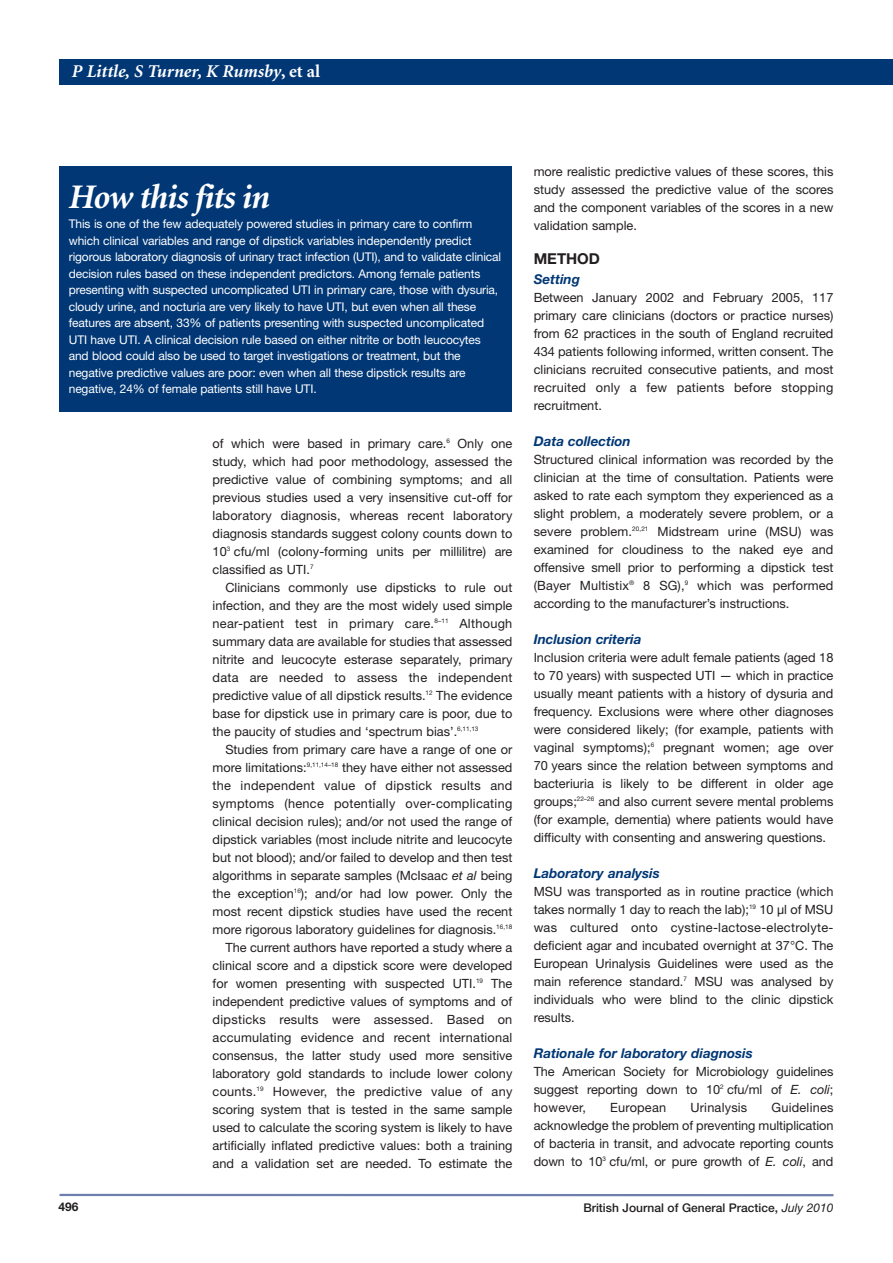
<style>
.page{position:relative;width:893px;height:1263px;background:#fff}
.page>*{position:absolute;margin:0;border:0;box-sizing:border-box;transform-origin:0 0}
.t1{font:italic 700 34.5px "Minion";letter-spacing:-.03em;color:#fff}
.t2{font:italic 700 18px "Minion";color:#fff}
.t3{font:700 15px "Helvetica Neue";color:#231f20}
.t4{font:italic 700 13.5px "Helvetica Neue";color:#013775}
.t5{font:12.75px/18px "Helvetica Neue";color:#231f20;text-align:justify}
.t6{font:12px/16.5px "Helvetica Neue";letter-spacing:-.01em;color:#fff}
.t7{font:500 12px "Helvetica Neue";color:#231f20}
.t8{font:700 12px "Helvetica Neue";color:#231f20}
.s1{font-style:normal}
.s2{font-style:italic}
.s3{font-weight:400;font-style:italic}
</style>
<div class="page">
<div style="left:60px;top:60px;width:833px;height:25px;background:#013775"></div>
<hr style="left:60px;top:1194px;width:773px;height:2px;background:#6e7fad">
<div style="left:59px;top:167px;width:453px;height:245px;background:#013775"></div>
<h2 class="t2" style="left:72px;top:64px;width:250px">P Little, S Turner, K Rumsby<span class="s1">, et al</span></h2>
<h1 class="t1" style="left:69px;top:183px;width:203px">How this fits in</h1>
<p class="t6" style="left:69px;top:217px;width:434px">This is one of the few adequately powered studies in primary care to confirm which clinical variables and range of dipstick variables independently predict rigorous laboratory diagnosis of urinary tract infection (UTI), and to validate clinical decision rules based on these independent predictors. Among female patients presenting with suspected uncomplicated UTI in primary care, those with dysuria, cloudy urine, and nocturia are very likely to have UTI, but even when all these features are absent, 33% of patients presenting with suspected uncomplicated UTI have UTI. A clinical decision rule based on either nitrite or both leucocytes and blood could also be used to target investigations or treatment, but the negative predictive values are poor: even when all these dipstick results are negative, 24% of female patients still have UTI.</p>
<p class="t5" style="left:213px;top:435px;width:301px">of which were based in primary care.<sup>6</sup> Only one study, which had poor methodology, assessed the predictive value of combining symptoms; and all previous studies used a very insensitive cut-off for laboratory diagnosis, whereas recent laboratory diagnosis standards suggest colony counts down to 10<sup>3</sup> cfu/ml (colony-forming units per millilitre) are classified as UTI.<sup>7</sup></p>
<p class="t5" style="left:213px;top:579px;width:301px;text-indent:13px">Clinicians commonly use dipsticks to rule out infection, and they are the most widely used simple near-patient test in primary care.<sup>8–11</sup> Although summary data are available for studies that assessed nitrite and leucocyte esterase separately, primary data are needed to assess the independent predictive value of all dipstick results.<sup>12</sup> The evidence base for dipstick use in primary care is poor, due to the paucity of studies and ‘spectrum bias’.<sup>6,11,13</sup></p>
<p class="t5" style="left:213px;top:741px;width:301px;text-align:right">Studies from primary care have a range of one or more limitations:<sup>9,11,14–18</sup> they have either not assessed the independent value of dipstick results and symptoms (hence potentially over-complicating clinical decision rules); and/or not used the range of dipstick variables (most include nitrite and leucocyte but not blood); and/or failed to develop and then test algorithms in separate samples (McIsaac <span class="s2">et al</span> being the exception<sup>16</sup>); and/or had low power. Only the most recent dipstick studies have used the recent more rigorous laboratory guidelines for diagnosis.<sup>16,18<br></sup>The current authors have reported a study where a clinical score and a dipstick score were developed for women presenting with suspected UTI.<sup>19</sup> The independent predictive values of symptoms and of dipsticks results were assessed. Based on accumulating evidence and recent international consensus, the latter study used more sensitive laboratory gold standards to include lower colony counts.<sup>19</sup> However, the predictive value of any scoring system that is tested in the same sample used to calculate the scoring system is likely to have artificially inflated predictive values: both a training and a validation set are needed. To estimate the</p>
<p class="t5" style="left:534px;top:163px;width:301px">more realistic predictive values of these scores, this study assessed the predictive value of the scores and the component variables of the scores in a new validation sample.</p>
<p class="t3" style="left:534px;top:253px;width:68px">METHOD</p>
<p class="t4" style="left:534px;top:274px;width:48px">Setting</p>
<p class="t5" style="left:534px;top:289px;width:301px">Between January 2002 and February 2005, 117 primary care clinicians (doctors or practice nurses) from 62 practices in the south of England recruited 434 patients following informed, written consent. The clinicians recruited consecutive patients, and most recruited only a few patients before stopping recruitment.</p>
<p class="t4" style="left:534px;top:436px;width:99px">Data collection</p>
<p class="t5" style="left:534px;top:451px;width:301px">Structured clinical information was recorded by the clinician at the time of consultation. Patients were asked to rate each symptom they experienced as a slight problem, a moderately severe problem, or a severe problem.<sup>20,21</sup> Midstream urine (MSU) was examined for cloudiness to the naked eye and offensive smell prior to performing a dipstick test (Bayer Multistix<sup>®</sup> 8 SG),<sup>9</sup> which was performed according to the manufacturer’s instructions.</p>
<p class="t4" style="left:534px;top:634px;width:109px">Inclusion criteria</p>
<p class="t5" style="left:534px;top:649px;width:301px">Inclusion criteria were adult female patients (aged 18 to 70 years) with suspected UTI — which in practice usually meant patients with a history of dysuria and frequency. Exclusions were where other diagnoses were considered likely; (for example, patients with vaginal symptoms);<sup>6</sup> pregnant women; age over 70 years since the relation between symptoms and bacteriuria is likely to be different in older age groups;<sup>22–26</sup> and also current severe mental problems (for example, dementia) where patients would have difficulty with consenting and answering questions.</p>
<p class="t4" style="left:534px;top:868px;width:128px">Laboratory analysis</p>
<p class="t5" style="left:534px;top:883px;width:301px">MSU was transported as in routine practice (which takes normally 1 day to reach the lab);<sup>19</sup> 10 µl of MSU was cultured onto cystine-lactose-electrolyte&shy;deficient agar and incubated overnight at 37°C. The European Urinalysis Guidelines were used as the main reference standard.<sup>7</sup> MSU was analysed by individuals who were blind to the clinic dipstick results.</p>
<p class="t4" style="left:534px;top:1048px;width:221px">Rationale for laboratory diagnosis</p>
<p class="t5" style="left:534px;top:1063px;width:301px">The American Society for Microbiology guidelines suggest reporting down to 10<sup>2</sup> cfu/ml of <span class="s2">E. coli</span>; however,</p>
<p class="t5" style="left:534px;top:1099px;width:301px;text-indent:238px">Guidelines acknowledge the problem of preventing multiplication of bacteria in transit, and advocate reporting counts down to 10<sup>3</sup> cfu/ml, or pure growth of <span class="s2">E. coli</span>, and</p>
<p class="t5" style="left:610px;top:1099px;width:58px">European</p>
<p class="t5" style="left:690px;top:1099px;width:58px">Urinalysis</p>
<p class="t8" style="left:58px;top:1202px;width:22px">496</p>
<p class="t7" style="left:583px;top:1203px;width:252px">British Journal of General Practice, <span class="s3">July 2010</span></p>
</div>
